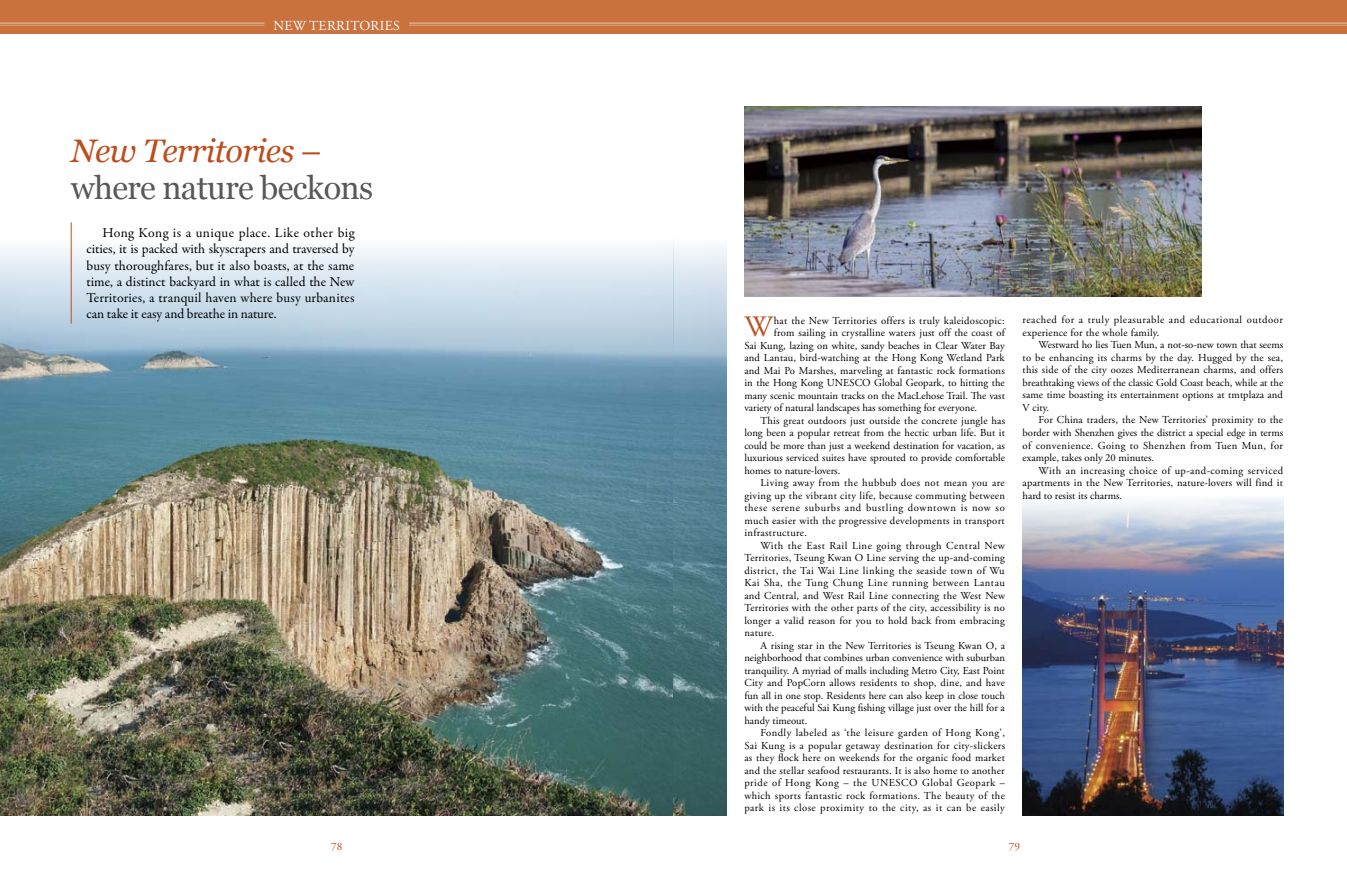
<style>
.page{position:relative;width:1347px;height:869px;background:#fff}
.page>*{position:absolute;margin:0;border:0;box-sizing:border-box;transform-origin:0 0}
.t1{font:32.5px/37.5px "Georgia";letter-spacing:-.02em;color:#595858}
.t2{font:29.5px "Adobe Garamond Pro";color:#be4d1e}
.t3{font:13.75px/16.2px "Garamond Premr Pro";letter-spacing:-.005em;color:#000;text-align:justify}
.t4{font:13.75px "Adobe Garamond Pro";letter-spacing:.025em;color:#fff}
.t5{font:11.25px "Adobe Garamond Pro";color:#be4d1e}
.t6{font:10.62px/12.5px "Adobe Garamond Pro";letter-spacing:.02em;color:#000;text-align:justify}
.t7{font:10.62px "Adobe Garamond Pro";color:#000}
.t8{font:10.62px "Adobe Garamond Pro";letter-spacing:.045em;color:#000}
.t9{font:10.62px/12.5px "Adobe Garamond Pro";letter-spacing:.05em;color:#000}
.t10{font:10.62px "Adobe Garamond Pro";letter-spacing:.055em;color:#000}
.s1{font-style:italic;color:#be4d1e}
.s2{color:#be4d1e}
</style>
<div class="page">
<img style="left:1022px;top:499px;width:261px;height:316px">
<img style="left:0;top:237px;width:726px;height:578px">
<img style="left:744px;top:107px;width:457px;height:189px">
<hr style="left:71px;top:222px;width:1px;height:101px;background:#be4d1e">
<div style="left:0;top:0;width:1346px;height:33px;background:#c9723e"></div>
<hr style="left:0;top:22px;width:264px;height:2px;background:#dba87e">
<hr style="left:0;top:25px;width:264px;height:1px;background:#dba87e">
<hr style="left:409px;top:22px;width:937px;height:2px;background:#dba87e">
<hr style="left:409px;top:25px;width:937px;height:1px;background:#dba87e">
<p class="t4" style="left:273px;top:17px;width:128px">new territories</p>
<h1 class="t1" style="left:71px;top:132px;width:304px"><span class="s1">New Territories</span> <span class="s2">– </span>where nature beckons</h1>
<p class="t3" style="left:86px;top:225px;width:269px;text-indent:16px">Hong Kong is a unique place. Like other big cities, it is packed with skyscrapers and traversed by busy thoroughfares, but it also boasts, at the same time, a distinct backyard in what is called the New Territories, a tranquil haven where busy urbanites can take it easy and breathe in nature.</p>
<h2 class="t2" style="left:744px;top:309px;width:30px">W</h2>
<p class="t6" style="left:774px;top:314px;width:232px">hat the New Territories offers is truly kaleidoscopic:</p>
<p class="t6" style="left:774px;top:327px;width:233px">from sailing in crystalline waters just off the coast of</p>
<p class="t6" style="left:744px;top:339px;width:262px">Sai Kung, lazing on white, sandy beaches in Clear Water Bay</p>
<p class="t6" style="left:744px;top:352px;width:262px">and Lantau, bird-watching at the Hong Kong Wetland Park</p>
<p class="t6" style="left:744px;top:364px;width:262px">and Mai Po Marshes, marveling at fantastic rock formations</p>
<p class="t6" style="left:744px;top:377px;width:262px">in the Hong Kong UNESCO Global Geopark, to hitting the</p>
<p class="t7" style="left:744px;top:389px;width:262px">many scenic mountain tracks on the MacLehose Trail. The vast</p>
<p class="t7" style="left:744px;top:401px;width:234px">variety of natural landscapes has something for everyone.</p>
<p class="t6" style="left:760px;top:414px;width:246px">This great outdoors just outside the concrete jungle has</p>
<p class="t6" style="left:744px;top:427px;width:262px">long been a popular retreat from the hectic urban life. But it</p>
<p class="t7" style="left:744px;top:438px;width:262px">could be more than just a weekend destination for vacation, as</p>
<p class="t7" style="left:744px;top:451px;width:262px">luxurious serviced suites have sprouted to provide comfortable</p>
<p class="t7" style="left:744px;top:463px;width:97px">homes to nature-lovers.</p>
<p class="t6" style="left:760px;top:476px;width:246px">Living away from the hubbub does not mean you are</p>
<p class="t6" style="left:744px;top:489px;width:262px">giving up the vibrant city life, because commuting between</p>
<p class="t10" style="left:744px;top:501px;width:262px">these serene suburbs and bustling downtown is now so</p>
<p class="t6" style="left:744px;top:514px;width:262px">much easier with the progressive developments in transport</p>
<p class="t6" style="left:744px;top:526px;width:64px">infrastructure.</p>
<p class="t8" style="left:760px;top:538px;width:246px">With the East Rail Line going through Central New</p>
<p class="t6" style="left:744px;top:551px;width:262px">Territories, Tseung Kwan O Line serving the up-and-coming</p>
<p class="t6" style="left:744px;top:564px;width:262px">district, the Tai Wai Line linking the seaside town of Wu</p>
<p class="t8" style="left:744px;top:576px;width:262px">Kai Sha, the Tung Chung Line running between Lantau</p>
<p class="t6" style="left:744px;top:589px;width:262px">and Central, and West Rail Line connecting the West New</p>
<p class="t6" style="left:744px;top:601px;width:262px">Territories with the other parts of the city, accessibility is no</p>
<p class="t6" style="left:744px;top:614px;width:262px">longer a valid reason for you to hold back from embracing</p>
<p class="t6" style="left:744px;top:626px;width:32px">nature.</p>
<p class="t6" style="left:760px;top:639px;width:246px">A rising star in the New Territories is Tseung Kwan O, a</p>
<p class="t7" style="left:744px;top:651px;width:262px">neighborhood that combines urban convenience with suburban</p>
<p class="t7" style="left:744px;top:663px;width:262px">tranquility. A myriad of malls including Metro City, East Point</p>
<p class="t6" style="left:744px;top:676px;width:262px">City and PopCorn allows residents to shop, dine, and have</p>
<p class="t7" style="left:744px;top:688px;width:262px">fun all in one stop. Residents here can also keep in close touch</p>
<p class="t7" style="left:744px;top:701px;width:262px">with the peaceful Sai Kung fishing village just over the hill for a</p>
<p class="t7" style="left:744px;top:713px;width:65px">handy timeout.</p>
<p class="t8" style="left:760px;top:726px;width:246px">Fondly labeled as ‘the leisure garden of Hong Kong’,</p>
<p class="t6" style="left:744px;top:739px;width:262px">Sai Kung is a popular getaway destination for city-slickers</p>
<p class="t6" style="left:744px;top:751px;width:262px">as they flock here on weekends for the organic food market</p>
<p class="t6" style="left:744px;top:764px;width:262px">and the stellar seafood restaurants. It is also home to another</p>
<p class="t8" style="left:744px;top:776px;width:262px">pride of Hong Kong – the UNESCO Global Geopark –</p>
<p class="t6" style="left:744px;top:789px;width:262px">which sports fantastic rock formations. The beauty of the</p>
<p class="t8" style="left:744px;top:801px;width:262px">park is its close proximity to the city, as it can be easily</p>
<p class="t9" style="left:1022px;top:314px;width:262px">reached for a truly pleasurable and educational outdoor experience for the whole family.</p>
<p class="t6" style="left:1022px;top:339px;width:262px;text-indent:16px">Westward ho lies Tuen Mun, a not-so-new town that seems to be enhancing its charms by the day. Hugged by the sea, this side of the city oozes Mediterranean charms, and offers breathtaking views of the classic Gold Coast beach, while at the same time boasting its entertainment options at tmtplaza and V city.</p>
<p class="t6" style="left:1022px;top:414px;width:262px;text-indent:16px">For China traders, the New Territories’ proximity to the border with Shenzhen gives the district a special edge in terms of convenience. Going to Shenzhen from Tuen Mun, for example, takes only 20 minutes.</p>
<p class="t6" style="left:1022px;top:464px;width:262px;text-indent:16px">With an increasing choice of up-and-coming serviced apartments in the New Territories, nature-lovers will find it hard to resist its charms.</p>
<p class="t5" style="left:331px;top:839px;width:13px">78</p>
<p class="t5" style="left:1008px;top:839px;width:13px">79</p>
</div>
